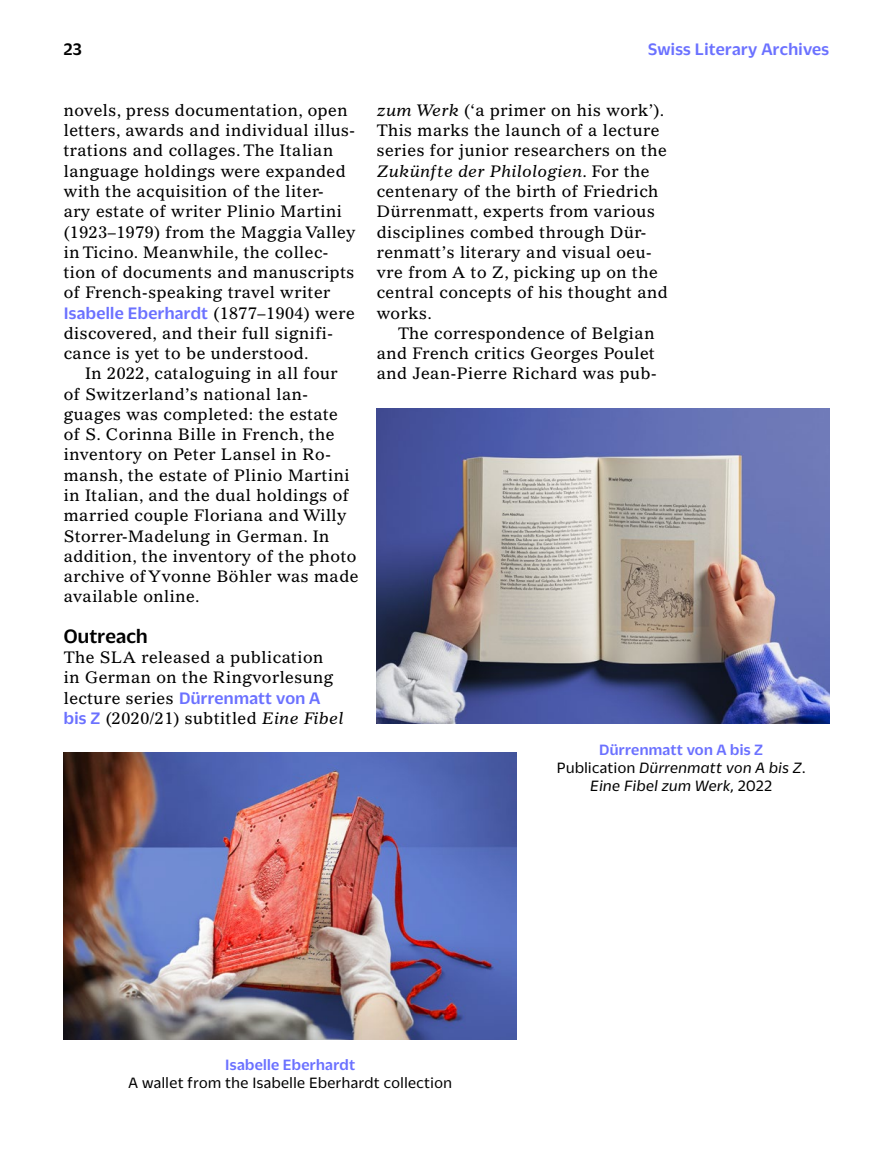
<style>
.page{position:relative;width:893px;height:1149px;background:#fff}
.page>*{position:absolute;margin:0;border:0;box-sizing:border-box;transform-origin:0 0}
._5_Untertitel{font:500 21px "Duplicate Sans";letter-spacing:.01em;color:#000}
._6_2_Text{font:500 18px "Duplicate Sans";letter-spacing:.02em;color:#6b71ff}
._6_1_Text_oE{font:500 18px "Duplicate Sans";letter-spacing:.02em;color:#6b71ff}
.t1{font:500 18px "Duplicate Sans";color:#000}
._6_2_Text-2{font:16.2px/20.2px "Gazette LT Std";letter-spacing:.03em;color:#000}
._6_1_Text_oE-2{font:16.2px/20.2px "Gazette LT Std";letter-spacing:.03em;color:#000}
._7_BU{font:italic 16.2px "Duplicate Sans";letter-spacing:.03em;color:#000}
._7_BU-2{font:16.2px "Duplicate Sans";letter-spacing:.03em;color:#000}
._7_BU-3{font:500 16.2px "Duplicate Sans";letter-spacing:.02em;color:#6b71ff}
.s1{font-family:"Gazette LT Std";font-weight:400;font-size:16.2px;color:#000}
.s2{font-family:"Duplicate Sans";font-weight:500;font-size:18px;color:#6b71ff}
.s3{font-style:italic}
.s4{font-style:normal}
</style>
<div class="page">
<img style="left:377px;top:408px;width:452px;height:315px">
<img style="left:64px;top:752px;width:452px;height:286px">
<p class="t1" style="left:64px;top:37px;width:19px">23</p>
<p class="_6_2_Text" style="left:648px;top:37px;width:183px">Swiss Literary Archives</p>
<p class="_6_2_Text-2" style="left:64px;top:100px;width:294px">novels, press documentation, open letters, awards and individual illus&shy;trations and collages. The Italian language holdings were expanded with the acquisition of the liter-<br>ary estate of writer Plinio Martini (1923–1979) from the Maggia Valley in Ticino. Meanwhile, the collec&shy;tion of documents and manuscripts of French-speaking travel writer</p>
<p class="_6_2_Text" style="left:64px;top:301px;width:293px">Isabelle Eberhardt <span class="s1">(1877–1904) were</span></p>
<p class="_6_2_Text-2" style="left:64px;top:323px;width:271px">discovered, and their full signifi&shy;cance is yet to be understood.</p>
<p class="_6_2_Text-2" style="left:64px;top:363px;width:296px;text-indent:21px">In 2022, cataloguing in all four<br>of Switzerland’s national lan&shy;guages was completed: the estate<br>of S. Corinna Bille in French, the inventory on Peter Lansel in Ro&shy;mansh, the estate of Plinio Martini in Italian, and the dual holdings of married couple Floriana and Willy<br>Storrer-Madelung in German. In addition, the inventory of the photo archive of Yvonne Böhler was made available online.</p>
<h3 class="_5_Untertitel" style="left:64px;top:622px;width:85px">Outreach</h3>
<p class="_6_1_Text_oE-2" style="left:64px;top:647px;width:271px">The SLA released a publication in German on the Ringvorlesung</p>
<p class="_6_1_Text_oE" style="left:64px;top:685px;width:258px"><span class="s1">lecture series</span> Dürrenmatt von A</p>
<p class="_6_1_Text_oE-2" style="left:64px;top:707px;width:281px"><span class="s2">bis Z</span> (2020/21) subtitled <span class="s3">Eine Fibel</span></p>
<p class="_6_1_Text_oE-2" style="left:377px;top:100px;width:293px"><span class="s3">zum Werk</span> (‘a primer on his work’).<br>This marks the launch of a lecture series for junior researchers on the<br><span class="s3">Zukünfte der Philologien</span>. For the centenary of the birth of Friedrich<br>Dürrenmatt, experts from various disciplines combed through Dür&shy;renmatt’s literary and visual oeu&shy;vre from A to Z, picking up on the central concepts of his thought and works.</p>
<p class="_6_2_Text-2" style="left:377px;top:323px;width:281px;text-indent:21px">The correspondence of Belgian and French critics Georges Poulet and Jean-Pierre Richard was pub-</p>
<p class="_7_BU-3" style="left:599px;top:738px;width:165px">Dürrenmatt von A bis Z</p>
<p class="_7_BU" style="left:557px;top:757px;width:250px"><span class="s4">Publication</span> Dürrenmatt von A bis Z<span class="s4">.</span></p>
<p class="_7_BU" style="left:590px;top:775px;width:183px">Eine Fibel zum Werk, <span class="s4">2022</span></p>
<p class="_7_BU-3" style="left:225px;top:1053px;width:131px">Isabelle Eberhardt</p>
<p class="_7_BU-2" style="left:129px;top:1071px;width:325px">A wallet from the Isabelle Eberhardt collection</p>
</div>
